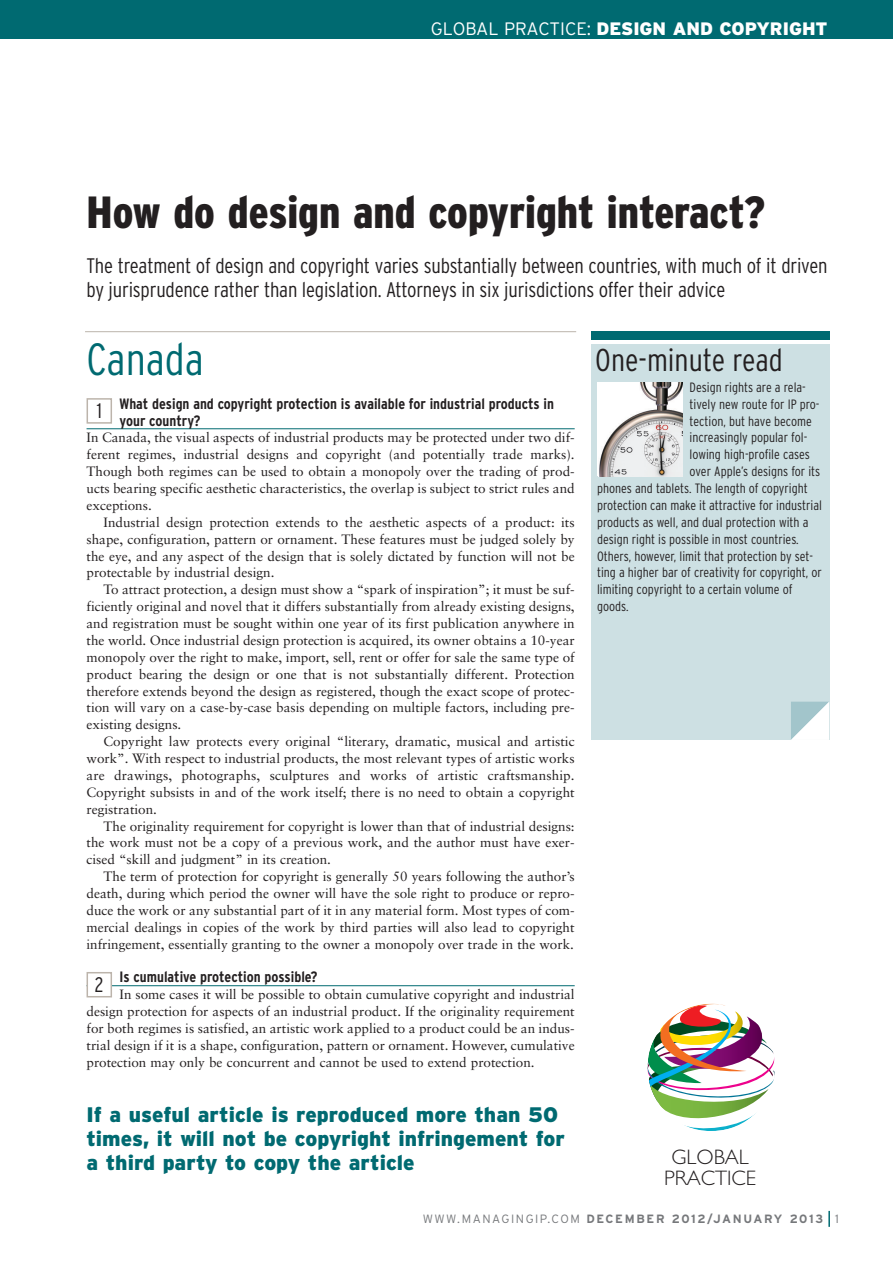
<style>
.page{position:relative;width:893px;height:1263px;background:#fff}
.page>*{position:absolute;margin:0;border:0;box-sizing:border-box;transform-origin:0 0}
.t1{font:900 condensed 45px "Interstate";color:#231f20}
.t2{font:300 condensed 45px "Interstate";color:#006a71}
.t3{font:300 condensed 31.5px "Interstate";color:#231f20}
.t4{font:300 condensed 21px/24px "Interstate";letter-spacing:-.01em;color:#231f20}
.t5{font:900 21px/24px "Interstate";color:#006a71}
.t6{font:300 21px/21px "Gill Sans";color:#231f20;text-align:center}
.t7{font:900 18px "Interstate";color:#fff}
.t8{font:700 condensed 15px/16.8px "Interstate";color:#231f20}
.t9{font:13.5px/16.8px "Sabon";color:#231f20;text-align:justify}
.t10{font:300 condensed 13.5px "Interstate";color:#231f20}
.t11{font:700 12px "Interstate";letter-spacing:.135em;color:#76787b}
.s1{font-weight:300}
</style>
<div class="page">
<div style="left:0;top:0;width:893px;height:38px;background:#006a71"></div>
<svg style="left:828px;top:1211px;width:2px;height:16px"></svg>
<hr style="left:87px;top:428px;width:488px;height:1px;background:#006a71">
<hr style="left:87px;top:985px;width:488px;height:1px;background:#006a71">
<div style="left:87px;top:398px;width:25px;height:26px;border:2px solid #bcb4ab"></div>
<div style="left:88px;top:973px;width:23px;height:23px;background:#fff"></div>
<div style="left:87px;top:972px;width:25px;height:25px;border:2px solid #bcb4ab"></div>
<div style="left:591px;top:344px;width:238px;height:396px;background:#cde0e3"></div>
<div style="left:597px;top:382px;width:85px;height:94px;background:#fff"></div>
<img style="left:599px;top:382px;width:83px;height:94px">
<div style="left:591px;top:332px;width:238px;height:8px;background:#006a71"></div>
<svg style="left:791px;top:702px;width:38px;height:38px"></svg>
<hr style="left:85px;top:331px;width:491px;height:1px;background:#bcb4ab">
<svg style="left:647px;top:1003px;width:128px;height:128px"></svg>
<h3 class="t7" style="left:431px;top:18px;width:398px"><span class="s1">GLOBAL PRACTICE:</span> DESIGN AND COPYRIGHT</h3>
<h1 class="t1" style="left:87px;top:186px;width:680px">How do design and copyright interact?</h1>
<h3 class="t4" style="left:87px;top:254px;width:743px">The treatment of design and copyright varies substantially between countries, with much of it driven by jurisprudence rather than legislation. Attorneys in six jurisdictions offer their advice</h3>
<h1 class="t2" style="left:87px;top:333px;width:119px">Canada</h1>
<p class="t8" style="left:120px;top:395px;width:436px">What design and copyright protection is available for industrial products in your country?</p>
<p class="t9" style="left:87px;top:430px;width:490px">In Canada, the visual aspects of industrial products may be protected under two dif&shy;ferent regimes, industrial designs and copyright (and potentially trade marks).<br>Though both regimes can be used to obtain a monopoly over the trading of prod&shy;ucts bearing specific aesthetic characteristics, the overlap is subject to strict rules and exceptions.</p>
<p class="t9" style="left:87px;top:515px;width:490px;text-indent:17px">Industrial design protection extends to the aesthetic aspects of a product: its shape, configuration, pattern or ornament. These features must be judged solely by the eye, and any aspect of the design that is solely dictated by function will not be protectable by industrial design.</p>
<p class="t9" style="left:87px;top:582px;width:490px;text-indent:17px">To attract protection, a design must show a “spark of inspiration”; it must be suf&shy;ficiently original and novel that it differs substantially from already existing designs, and registration must be sought within one year of its first publication anywhere in the world. Once industrial design protection is acquired, its owner obtains a 10-year monopoly over the right to make, import, sell, rent or offer for sale the same type of product bearing the design or one that is not substantially different. Protection therefore extends beyond the design as registered, though the exact scope of protec&shy;tion will vary on a case-by-case basis depending on multiple factors, including pre&shy;existing designs.</p>
<p class="t9" style="left:87px;top:734px;width:490px;text-indent:17px">Copyright law protects every original “literary, dramatic, musical and artistic work”. With respect to industrial products, the most relevant types of artistic works are drawings, photographs, sculptures and works of artistic craftsmanship.<br>Copyright subsists in and of the work itself; there is no need to obtain a copyright registration.</p>
<p class="t9" style="left:87px;top:818px;width:490px;text-indent:17px">The originality requirement for copyright is lower than that of industrial designs: the work must not be a copy of a previous work, and the author must have exer&shy;cised “skill and judgment” in its creation.</p>
<p class="t9" style="left:86px;top:869px;width:490px;text-indent:17px">The term of protection for copyright is generally 50 years following the author’s death, during which period the owner will have the sole right to produce or repro&shy;duce the work or any substantial part of it in any material form. Most types of com&shy;mercial dealings in copies of the work by third parties will also lead to copyright infringement, essentially granting to the owner a monopoly over trade in the work.</p>
<p class="t8" style="left:120px;top:969px;width:199px">Is cumulative protection possible?</p>
<p class="t9" style="left:87px;top:987px;width:490px;text-indent:33px">In some cases it will be possible to obtain cumulative copyright and industrial design protection for aspects of an industrial product. If the originality requirement for both regimes is satisfied, an artistic work applied to a product could be an indus&shy;trial design if it is a shape, configuration, pattern or ornament. However, cumulative protection may only be concurrent and cannot be used to extend protection.</p>
<h3 class="t4" style="left:97px;top:399px;width:7px">1</h3>
<h3 class="t4" style="left:95px;top:972px;width:10px">2</h3>
<h3 class="t5" style="left:87px;top:1103px;width:480px">If a useful article is reproduced more than 50 times, it will not be copyright infringement for a third party to copy the article</h3>
<h2 class="t3" style="left:595px;top:342px;width:189px">One-minute read</h2>
<p class="t10" style="left:690px;top:379px;width:118px">Design rights are a rela-</p>
<p class="t10" style="left:690px;top:396px;width:131px">tively new route for IP pro-</p>
<p class="t10" style="left:690px;top:413px;width:124px">tection, but have become</p>
<p class="t10" style="left:690px;top:430px;width:119px">increasingly popular fol-</p>
<p class="t10" style="left:690px;top:447px;width:122px">lowing high-profile cases</p>
<p class="t10" style="left:690px;top:464px;width:132px">over Apple’s designs for its</p>
<p class="t10" style="left:597px;top:480px;width:212px">phones and tablets. The length of copyright</p>
<p class="t10" style="left:597px;top:497px;width:226px">protection can make it attractive for industrial</p>
<p class="t10" style="left:597px;top:514px;width:213px">products as well, and dual protection with a</p>
<p class="t10" style="left:597px;top:531px;width:203px">design right is possible in most countries.</p>
<p class="t10" style="left:597px;top:548px;width:218px">Others, however, limit that protection by set-</p>
<p class="t10" style="left:597px;top:565px;width:226px">ting a higher bar of creativity for copyright, or</p>
<p class="t10" style="left:597px;top:582px;width:197px">limiting copyright to a certain volume of</p>
<p class="t10" style="left:597px;top:599px;width:33px">goods.</p>
<h3 class="t6" style="left:664px;top:1146px;width:93px">GLOBAL<br>PRACTICE</h3>
<p class="t11" style="left:423px;top:1212px;width:418px"><span class="s1">WWW.MANAGINGIP.COM</span> DECEMBER 2012/JANUARY 2013 <span class="s1">1</span></p>
</div>
